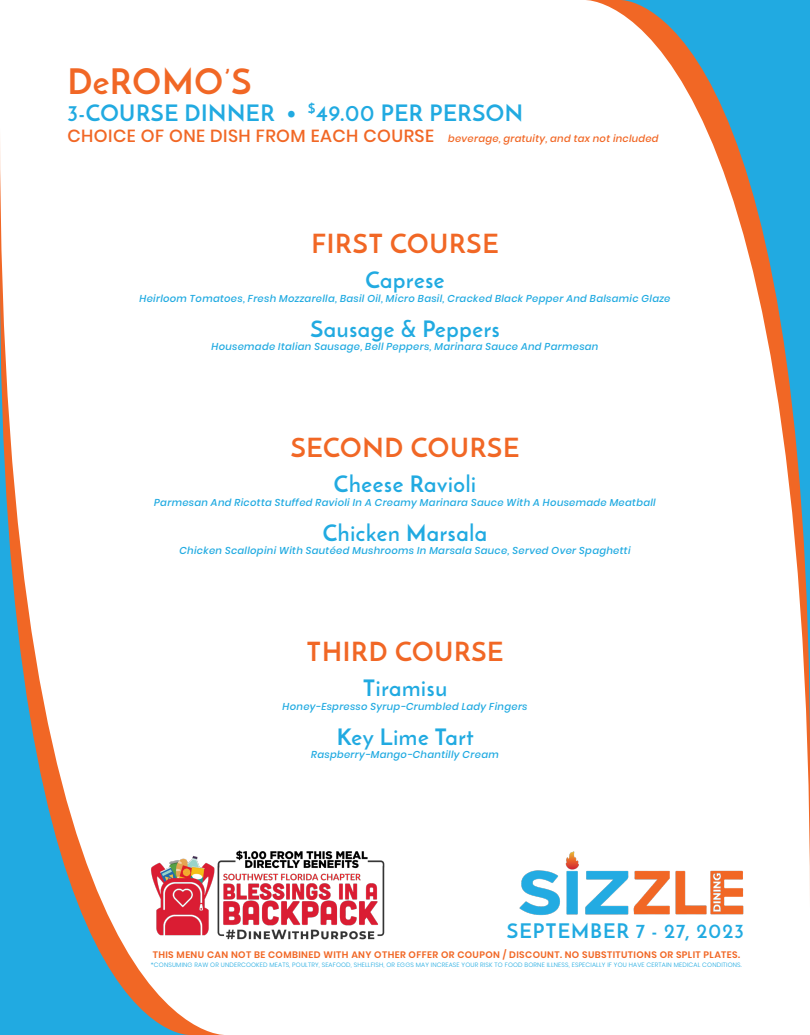
<style>
.page{position:relative;width:810px;height:1035px;background:#fff}
.page>*{position:absolute;margin:0;border:0;box-sizing:border-box;transform-origin:0 0}
.t1{font:700 35px "Josefin Sans";letter-spacing:.015em;color:#f16725}
.t2{font:700 26.25px "Josefin Sans";letter-spacing:.03em;color:#f16725}
.t3{font:700 22.5px "Josefin Sans";letter-spacing:.03em;color:#21aae1}
.t4{font:700 20px "Josefin Sans";letter-spacing:.05em;color:#21aae1}
.t5{font:italic 500 10px "Poppins";letter-spacing:.03em;color:#21aae1}
.t6{font:italic 500 10px "Poppins";letter-spacing:.025em;color:#f16725}
.t7{font:600 9.38px "Poppins";letter-spacing:.04em;color:#f16725}
.t8{font:300 6.25px "Poppins";letter-spacing:.025em;color:#21aae1}
.s1{font-style:normal;font-size:17.5px}
</style>
<div class="page">
<svg style="left:0;top:270px;width:189px;height:765px"></svg>
<svg style="left:621px;top:0;width:189px;height:765px"></svg>
<img style="left:519px;top:851px;width:225px;height:65px">
<img style="left:149px;top:849px;width:236px;height:92px">
<p class="t1" style="left:68px;top:59px;width:185px">DeROMO’S</p>
<p class="t3" style="left:68px;top:99px;width:457px">3-COURSE DINNER • <sup>$</sup>49.00 PER PERSON</p>
<p class="t6" style="left:68px;top:132px;width:593px"><span class="s1">CHOICE OF ONE DISH FROM EACH COURSE</span> beverage, gratuity, and tax not included</p>
<p class="t2" style="left:311px;top:227px;width:189px">FIRST COURSE</p>
<p class="t3" style="left:365px;top:266px;width:81px">Caprese</p>
<p class="t5" style="left:139px;top:292px;width:533px">Heirloom Tomatoes, Fresh Mozzarella, Basil Oil, Micro Basil, Cracked Black Pepper And Balsamic Glaze</p>
<p class="t3" style="left:310px;top:315px;width:191px">Sausage &amp; Peppers</p>
<p class="t5" style="left:212px;top:341px;width:388px">Housemade Italian Sausage, Bell Peppers, Marinara Sauce And Parmesan</p>
<p class="t2" style="left:291px;top:431px;width:230px">SECOND COURSE</p>
<p class="t3" style="left:334px;top:470px;width:144px">Cheese Ravioli</p>
<p class="t5" style="left:154px;top:496px;width:503px">Parmesan And Ricotta Stuffed Ravioli In A Creamy Marinara Sauce With A Housemade Meatball</p>
<p class="t3" style="left:323px;top:519px;width:166px">Chicken Marsala</p>
<p class="t5" style="left:179px;top:545px;width:453px">Chicken Scallopini With Sautéed Mushrooms In Marsala Sauce, Served Over Spaghetti</p>
<p class="t2" style="left:306px;top:635px;width:199px">THIRD COURSE</p>
<p class="t3" style="left:363px;top:674px;width:86px">Tiramisu</p>
<p class="t5" style="left:283px;top:700px;width:246px">Honey-Espresso Syrup-Crumbled Lady Fingers</p>
<p class="t3" style="left:337px;top:723px;width:138px">Key Lime Tart</p>
<p class="t5" style="left:311px;top:749px;width:189px">Raspberry-Mango-Chantilly Cream</p>
<h3 class="t4" style="left:507px;top:918px;width:238px">SEPTEMBER 7 - 27, 2023</h3>
<p class="t7" style="left:153px;top:950px;width:589px">THIS MENU CAN NOT BE COMBINED WITH ANY OTHER OFFER OR COUPON / DISCOUNT. NO SUBSTITUTIONS OR SPLIT PLATES.</p>
<p class="t8" style="left:151px;top:961px;width:592px">*CONSUMING RAW OR UNDERCOOKED MEATS, POULTRY, SEAFOOD, SHELLFISH, OR EGGS MAY INCREASE YOUR RISK TO FOOD BORNE ILLNESS, ESPECIALLY IF YOU HAVE CERTAIN MEDICAL CONDITIONS.</p>
</div>
